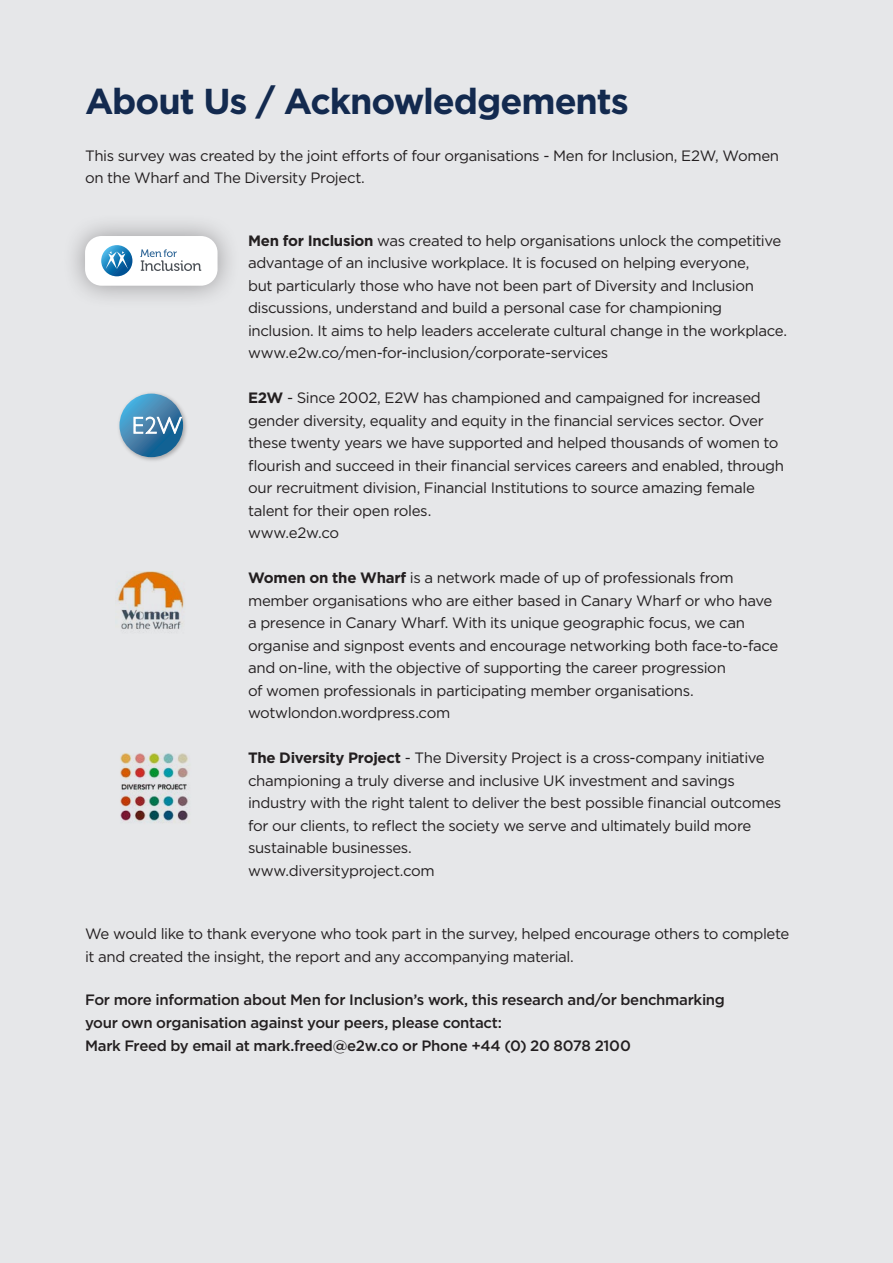
<style>
.page{position:relative;width:893px;height:1263px;background:#e6e7e9}
.page>*{position:absolute;margin:0;border:0;box-sizing:border-box;transform-origin:0 0}
.t1{font:700 36px "Gotham";letter-spacing:-.03em;color:#132a4f}
.t2{font:15px/22.5px "Gotham";letter-spacing:-.025em;color:#231f20}
.t3{font:500 15px/22.5px "Gotham";letter-spacing:-.02em;color:#231f20}
.s1{font-weight:700}
</style>
<div class="page">
<div style="left:62px;top:213px;width:179px;height:96px;background:#231f20;opacity:.4"></div>
<div style="left:85px;top:236px;width:133px;height:50px;background:#fff;border-radius:17px"></div>
<svg style="left:140px;top:249px;width:61px;height:22px"></svg>
<svg style="left:101px;top:245px;width:31px;height:31px"></svg>
<svg style="left:106px;top:251px;width:22px;height:18px"></svg>
<img style="left:119px;top:393px;width:68px;height:68px">
<svg style="left:119px;top:394px;width:64px;height:63px;background:#3b83b0"></svg>
<svg style="left:133px;top:416px;width:49px;height:18px"></svg>
<img style="left:120px;top:753px;width:68px;height:70px">
<img style="left:117px;top:571px;width:67px;height:61px">
<p class="t1" style="left:85px;top:77px;width:545px">About Us / Acknowledgements</p>
<p class="t2" style="left:85px;top:144px;width:696px">This survey was created by the joint efforts of four organisations - Men for Inclusion, E2W, Women on the Wharf and The Diversity Project.</p>
<p class="t2" style="left:248px;top:229px;width:541px"><span class="s1">Men for Inclusion</span> was created to help organisations unlock the competitive advantage of an inclusive workplace. It is focused on helping everyone,<br>but particularly those who have not been part of Diversity and Inclusion discussions, understand and build a personal case for championing inclusion. It aims to help leaders accelerate cultural change in the workplace. www.e2w.co/men-for-inclusion/corporate-services</p>
<p class="t2" style="left:248px;top:386px;width:538px"><span class="s1">E2W</span> - Since 2002, E2W has championed and campaigned for increased gender diversity, equality and equity in the financial services sector. Over these twenty years we have supported and helped thousands of women to flourish and succeed in their financial services careers and enabled, through our recruitment division, Financial Institutions to source amazing female talent for their open roles.<br>www.e2w.co</p>
<p class="t2" style="left:248px;top:566px;width:532px"><span class="s1">Women on the Wharf</span> is a network made of up of professionals from member organisations who are either based in Canary Wharf or who have a presence in Canary Wharf. With its unique geographic focus, we can organise and signpost events and encourage networking both face-to-face and on-line, with the objective of supporting the career progression<br>of women professionals in participating member organisations. wotwlondon.wordpress.com</p>
<p class="t2" style="left:248px;top:746px;width:535px"><span class="s1">The Diversity Project</span> - The Diversity Project is a cross-company initiative championing a truly diverse and inclusive UK investment and savings industry with the right talent to deliver the best possible financial outcomes for our clients, to reflect the society we serve and ultimately build more sustainable businesses.<br>www.diversityproject.com</p>
<p class="t2" style="left:85px;top:922px;width:706px">We would like to thank everyone who took part in the survey, helped encourage others to complete it and created the insight, the report and any accompanying material.</p>
<p class="t3" style="left:85px;top:988px;width:641px">For more information about Men for Inclusion’s work, this research and/or benchmarking your own organisation against your peers, please contact:</p>
<p class="t3" style="left:85px;top:1035px;width:547px">Mark Freed by email at mark.freed@e2w.co or Phone +44 (0) 20 8078 2100</p>
</div>
